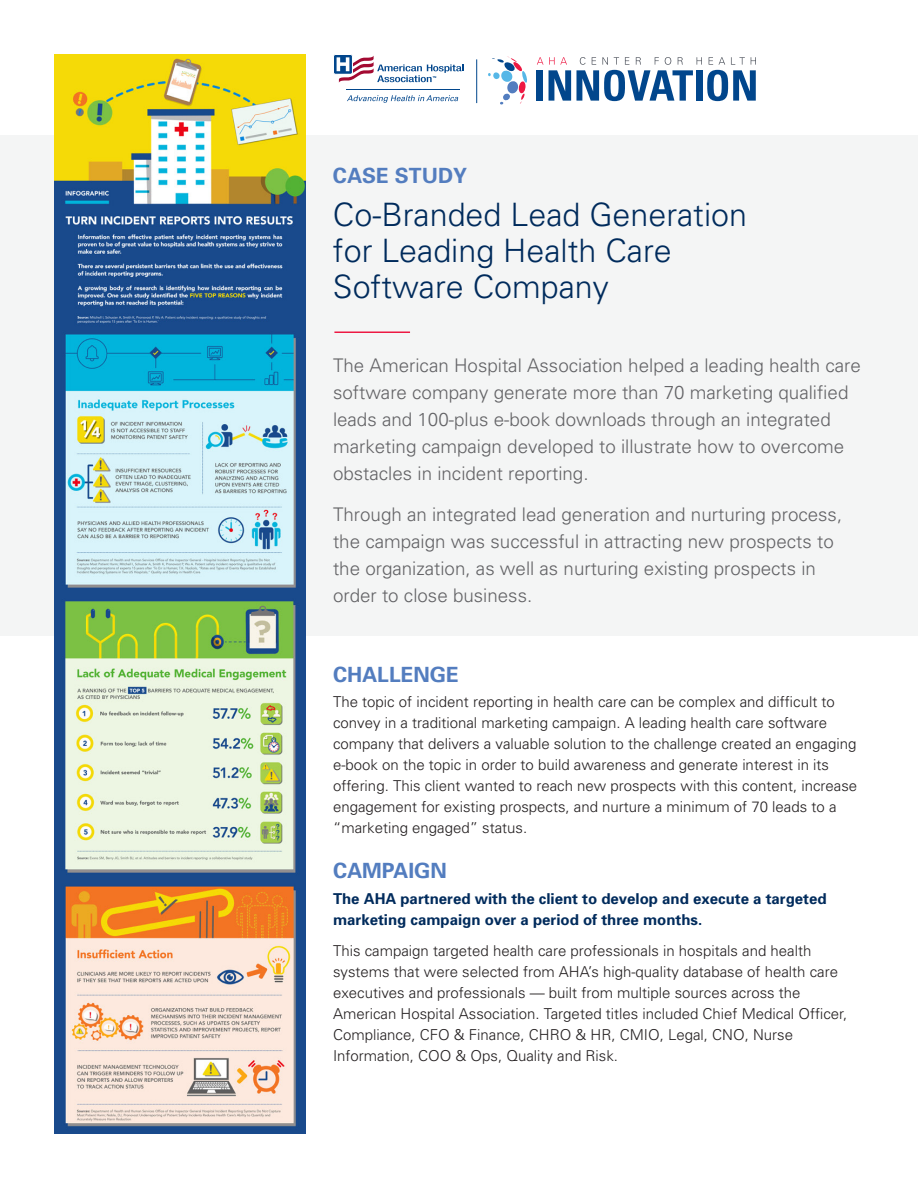
<style>
.page{position:relative;width:918px;height:1188px;background:#fff}
.page>*{position:absolute;margin:0;border:0;box-sizing:border-box;transform-origin:0 0}
.t1{font:300 32.25px/36px "Univers";color:#002b5c}
.t2{font:700 21px "Univers";color:#537dbf}
.t3{font:300 18.75px/27px "Univers";color:#636366}
.t4{font:300 15px/21px "Univers";color:#231f20}
.t5{font:700 15px/21px "Univers";color:#002b5c}
</style>
<div class="page">
<div style="left:0;top:135px;width:918px;height:500px;background:#f4f5f5"></div>
<hr style="left:476px;top:59px;width:1px;height:44px;background:#01468c">
<svg style="left:488px;top:56px;width:39px;height:49px"></svg>
<svg style="left:537px;top:57px;width:219px;height:44px"></svg>
<hr style="left:347px;top:89px;width:113px;height:1px;background:#01468c">
<svg style="left:347px;top:95px;width:111px;height:8px"></svg>
<svg style="left:333px;top:54px;width:131px;height:29px"></svg>
<hr style="left:334px;top:332px;width:76px;height:1px;background:#ed1943">
<img style="left:55px;top:54px;width:251px;height:1080px">
<p class="t2" style="left:333px;top:162px;width:136px">CASE STUDY</p>
<p class="t1" style="left:333px;top:196px;width:416px">Co-Branded Lead Generation for Leading Health Care<br>Software Company</p>
<p class="t3" style="left:333px;top:352px;width:530px">The American Hospital Association helped a leading health care software company generate more than 70 marketing qualified leads and 100-plus e-book downloads through an integrated marketing campaign developed to illustrate how to overcome obstacles in incident reporting.</p>
<p class="t3" style="left:333px;top:500px;width:511px">Through an integrated lead generation and nurturing process, the campaign was successful in attracting new prospects to the organization, as well as nurturing existing prospects in order to close business.</p>
<p class="t2" style="left:333px;top:661px;width:128px">CHALLENGE</p>
<p class="t4" style="left:333px;top:691px;width:526px">The topic of incident reporting in health care can be complex and difficult to convey in a traditional marketing campaign. A leading health care software company that delivers a valuable solution to the challenge created an engaging e-book on the topic in order to build awareness and generate interest in its offering. This client wanted to reach new prospects with this content, increase engagement for existing prospects, and nurture a minimum of 70 leads to a “marketing engaged” status.</p>
<p class="t2" style="left:333px;top:857px;width:115px">CAMPAIGN</p>
<p class="t5" style="left:333px;top:887px;width:495px">The AHA partnered with the client to develop and execute a targeted marketing campaign over a period of three months.</p>
<p class="t4" style="left:333px;top:940px;width:516px">This campaign targeted health care professionals in hospitals and health systems that were selected from AHA’s high-quality database of health care executives and professionals — built from multiple sources across the American Hospital Association. Targeted titles included Chief Medical Officer, Compliance, CFO &amp; Finance, CHRO &amp; HR, CMIO, Legal, CNO, Nurse Information, COO &amp; Ops, Quality and Risk.</p>
</div>
